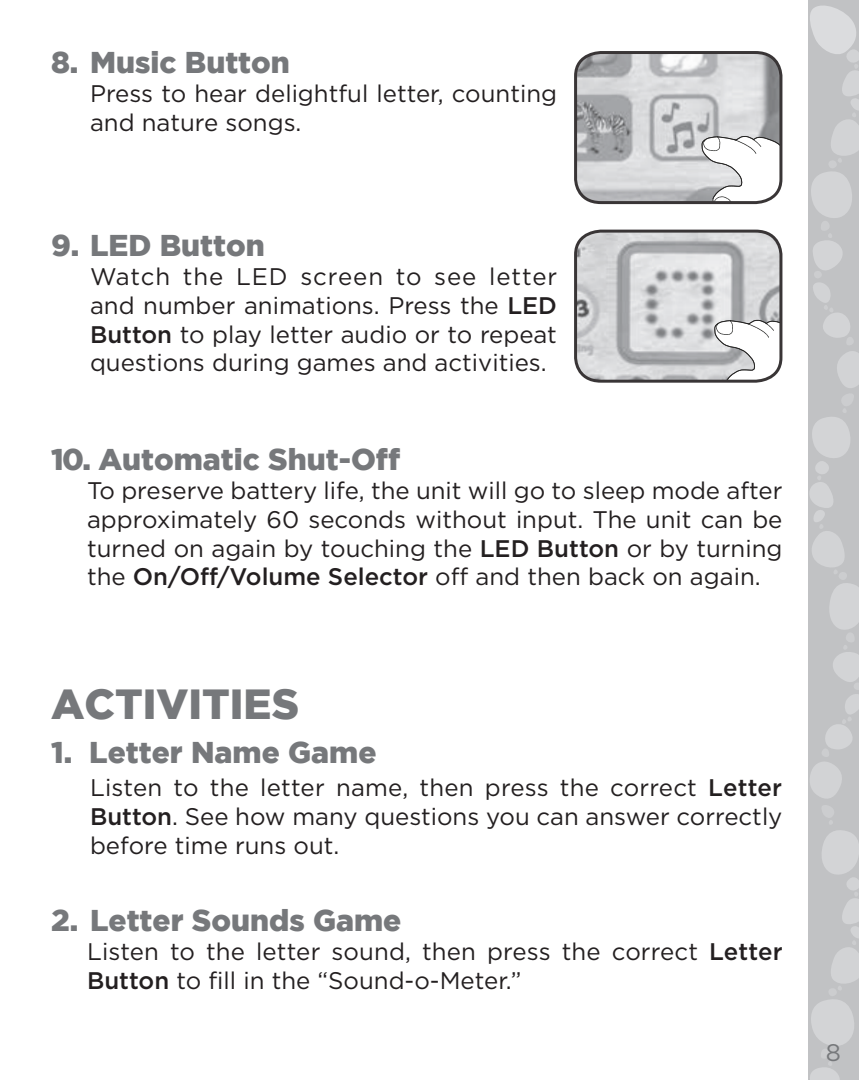
<style>
.page{position:relative;width:859px;height:1080px;background:#fff}
.page>*{position:absolute;margin:0;border:0;box-sizing:border-box;transform-origin:0 0}
.t1{font:900 42px "Gotham";color:#76787b}
.t2{font:900 30px "Gotham";color:#76787b}
.t3{font:24px/28.8px "Gotham HTF";color:#231f20;text-align:justify}
.t4{font:24px "Gotham HTF";color:#76787b}
.s1{font-weight:500}
</style>
<div class="page">
<svg style="left:808px;top:0;width:51px;height:1080px;background:#c7c8ca"></svg>
<img style="left:576px;top:53px;width:205px;height:150px">
<svg style="left:701px;top:136px;width:80px;height:67px"></svg>
<div style="left:574px;top:51px;width:208px;height:153px;border:3px solid #231f20;border-radius:25px"></div>
<img style="left:576px;top:231px;width:205px;height:148px">
<svg style="left:714px;top:320px;width:67px;height:59px"></svg>
<div style="left:574px;top:230px;width:208px;height:153px;border:3px solid #231f20;border-radius:25px"></div>
<p class="t2" style="left:51px;top:45px;width:240px">8. Music Button</p>
<p class="t3" style="left:90px;top:78px;width:469px">Press to hear delightful letter, counting and nature songs.</p>
<p class="t2" style="left:51px;top:228px;width:215px">9. LED Button</p>
<p class="t3" style="left:90px;top:262px;width:469px">Watch the LED screen to see letter and number animations. Press the <span class="s1">LED Button</span> to play letter audio or to repeat questions during games and activities.</p>
<p class="t2" style="left:51px;top:442px;width:351px">10. Automatic Shut-Off</p>
<p class="t3" style="left:87px;top:476px;width:697px">To preserve battery life, the unit will go to sleep mode after approximately 60 seconds without input. The unit can be turned on again by touching the <span class="s1">LED Button</span> or by turning the <span class="s1">On/Off/Volume Selector</span> off and then back on again.</p>
<h1 class="t1" style="left:51px;top:680px;width:250px">ACTIVITIES</h1>
<p class="t2" style="left:51px;top:735px;width:327px">1. Letter Name Game</p>
<p class="t3" style="left:90px;top:773px;width:694px">Listen to the letter name, then press the correct <span class="s1">Letter Button</span>. See how many questions you can answer correctly before time runs out.</p>
<p class="t2" style="left:51px;top:903px;width:352px">2. Letter Sounds Game</p>
<p class="t3" style="left:87px;top:936px;width:697px">Listen to the letter sound, then press the correct <span class="s1">Letter<br>Button</span> to fill in the “Sound-o-Meter.”</p>
<p class="t4" style="left:826px;top:1039px;width:17px">8</p>
</div>
